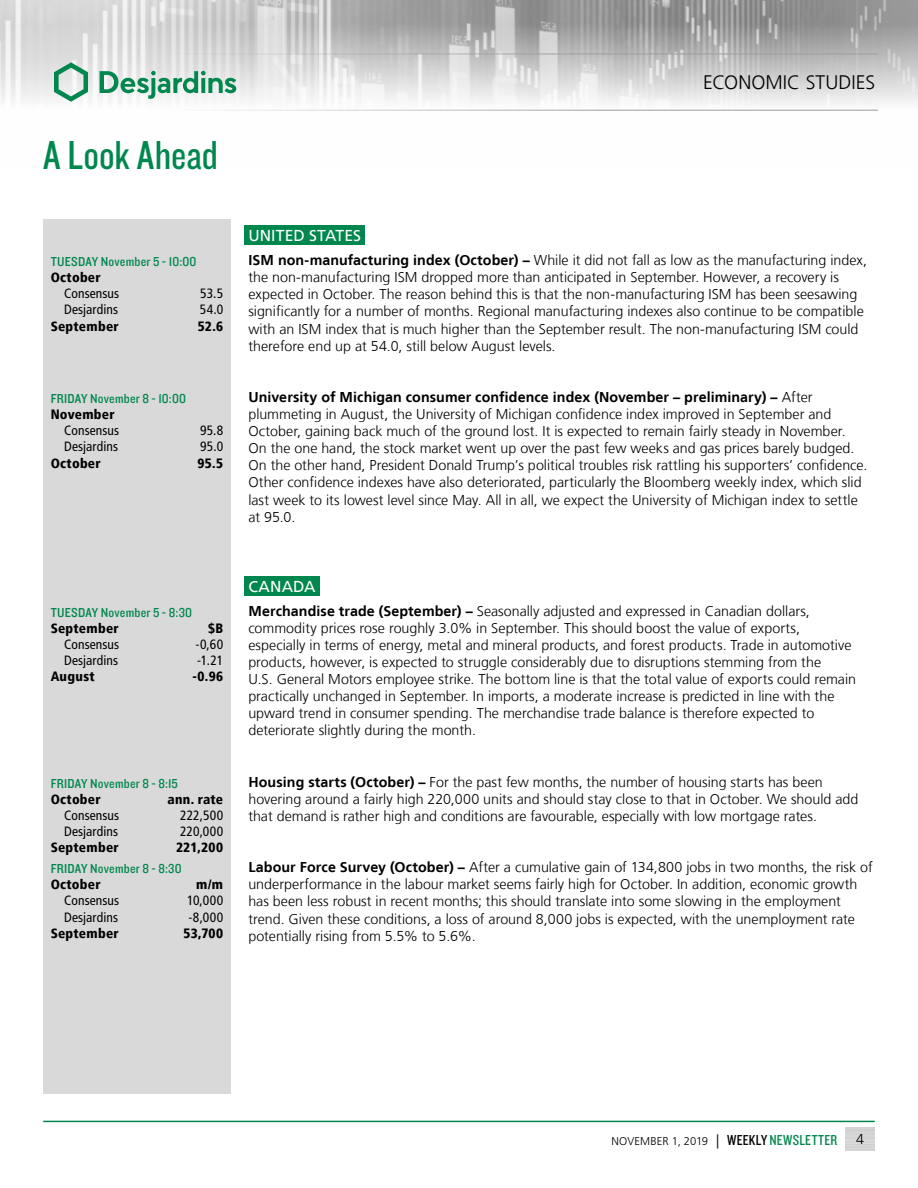
<style>
.page{position:relative;width:918px;height:1188px;background:#fff}
.page>*{position:absolute;margin:0;border:0;box-sizing:border-box;transform-origin:0 0}
.t1{font:42px "Knockout 29 Junior Ltweight";color:#00874e}
.t2{font:300 19.5px "Frutiger LT";letter-spacing:.005em;color:#000}
.t3{font:15.75px "Frutiger LT";letter-spacing:.005em;color:#fff}
.t4{font:300 14.25px/17.1px "Frutiger LT";color:#000}
.t5{font:condensed 13.5px "Frutiger LT";letter-spacing:.01em;color:#000}
.t6{font:900 condensed 13.5px "Frutiger LT";letter-spacing:.02em;color:#000}
.t7{font:13.5px "Knockout 30 Junior Welterwt";letter-spacing:.015em;color:#00874e}
.t8{font:300 11.25px "Frutiger LT";color:#000}
.s1{font-weight:700}
.s2{font-size:14.25px}
.s3{font-family:"Knockout 29 Junior Ltweight";font-weight:400;font-size:15px}
.s4{font-family:"Knockout 29 Junior Ltweight";font-weight:400;font-size:15px;color:#00874e}
</style>
<div class="page">
<img style="left:0;top:0;width:918px;height:110px">
<hr style="left:0;top:54px;width:878px;height:1px;background:#9d9d9c">
<hr style="left:0;top:110px;width:878px;height:1px;background:#9d9d9c">
<svg style="left:54px;top:62px;width:34px;height:40px"></svg>
<svg style="left:100px;top:71px;width:136px;height:28px"></svg>
<hr style="left:43px;top:1121px;width:832px;height:1px;background:#00874e">
<div style="left:43px;top:219px;width:188px;height:875px;background:#d9d9d9"></div>
<div style="left:244px;top:225px;width:121px;height:20px;background:#00874e"></div>
<div style="left:244px;top:576px;width:76px;height:20px;background:#00874e"></div>
<h1 class="t1" style="left:43px;top:128px;width:176px">A Look Ahead</h1>
<p class="t7" style="left:51px;top:252px;width:147px">TUESDAY November 5 - 10:00</p>
<p class="t6" style="left:51px;top:269px;width:52px">October</p>
<p class="t5" style="left:64px;top:286px;width:57px">Consensus</p>
<p class="t5" style="left:200px;top:286px;width:24px">53.5</p>
<p class="t5" style="left:64px;top:302px;width:55px">Desjardins</p>
<p class="t5" style="left:200px;top:302px;width:25px">54.0</p>
<p class="t6" style="left:51px;top:318px;width:70px">September</p>
<p class="t6" style="left:198px;top:318px;width:27px">52.6</p>
<p class="t7" style="left:51px;top:389px;width:137px">FRIDAY November 8 - 10:00</p>
<p class="t6" style="left:51px;top:406px;width:65px">November</p>
<p class="t5" style="left:64px;top:423px;width:57px">Consensus</p>
<p class="t5" style="left:200px;top:423px;width:25px">95.8</p>
<p class="t5" style="left:64px;top:439px;width:55px">Desjardins</p>
<p class="t5" style="left:200px;top:439px;width:24px">95.0</p>
<p class="t6" style="left:51px;top:455px;width:52px">October</p>
<p class="t6" style="left:198px;top:455px;width:27px">95.5</p>
<p class="t7" style="left:51px;top:603px;width:143px">TUESDAY November 5 - 8:30</p>
<p class="t6" style="left:51px;top:620px;width:70px">September</p>
<p class="t6" style="left:208px;top:620px;width:17px">$B</p>
<p class="t5" style="left:64px;top:636px;width:57px">Consensus</p>
<p class="t5" style="left:195px;top:636px;width:29px">-0,60</p>
<p class="t5" style="left:64px;top:653px;width:55px">Desjardins</p>
<p class="t5" style="left:197px;top:653px;width:27px">-1.21</p>
<p class="t6" style="left:51px;top:669px;width:45px">August</p>
<p class="t6" style="left:192px;top:669px;width:32px">-0.96</p>
<p class="t7" style="left:51px;top:774px;width:129px">FRIDAY November 8 - 8:15</p>
<p class="t6" style="left:51px;top:791px;width:52px">October</p>
<p class="t6" style="left:168px;top:791px;width:57px">ann. rate</p>
<p class="t5" style="left:64px;top:807px;width:57px">Consensus</p>
<p class="t5" style="left:180px;top:807px;width:45px">222,500</p>
<p class="t5" style="left:64px;top:824px;width:55px">Desjardins</p>
<p class="t5" style="left:180px;top:824px;width:45px">220,000</p>
<p class="t6" style="left:51px;top:840px;width:70px">September</p>
<p class="t6" style="left:176px;top:840px;width:49px">221,200</p>
<p class="t7" style="left:51px;top:860px;width:132px">FRIDAY November 8 - 8:30</p>
<p class="t6" style="left:51px;top:876px;width:52px">October</p>
<p class="t6" style="left:196px;top:876px;width:28px">m/m</p>
<p class="t5" style="left:64px;top:893px;width:57px">Consensus</p>
<p class="t5" style="left:187px;top:893px;width:38px">10,000</p>
<p class="t5" style="left:64px;top:909px;width:55px">Desjardins</p>
<p class="t5" style="left:189px;top:909px;width:36px">-8,000</p>
<p class="t6" style="left:51px;top:925px;width:70px">September</p>
<p class="t6" style="left:184px;top:925px;width:41px">53,700</p>
<h2 class="t2" style="left:703px;top:72px;width:174px">ECONOMIC STUDIES</h2>
<p class="t3" style="left:248px;top:227px;width:114px">UNITED STATES</p>
<p class="t4" style="left:248px;top:252px;width:620px"><span class="s1">ISM non-manufacturing index (October) –</span> While it did not fall as low as the manufacturing index, the non-manufacturing ISM dropped more than anticipated in September. However, a recovery is expected in October. The reason behind this is that the non-manufacturing ISM has been seesawing significantly for a number of months. Regional manufacturing indexes also continue to be compatible with an ISM index that is much higher than the September result. The non-manufacturing ISM could therefore end up at 54.0, still below August levels.</p>
<p class="t4" style="left:248px;top:389px;width:620px"><span class="s1">University of Michigan consumer confidence index (November – preliminary) –</span> After plummeting in August, the University of Michigan confidence index improved in September and October, gaining back much of the ground lost. It is expected to remain fairly steady in November.<br>On the one hand, the stock market went up over the past few weeks and gas prices barely budged.<br>On the other hand, President Donald Trump’s political troubles risk rattling his supporters’ confidence.<br>Other confidence indexes have also deteriorated, particularly the Bloomberg weekly index, which slid last week to its lowest level since May. All in all, we expect the University of Michigan index to settle at 95.0.</p>
<p class="t3" style="left:248px;top:577px;width:69px">CANADA</p>
<p class="t4" style="left:248px;top:602px;width:609px"><span class="s1">Merchandise trade (September) –</span> Seasonally adjusted and expressed in Canadian dollars, commodity prices rose roughly 3.0% in September. This should boost the value of exports, especially in terms of energy, metal and mineral products, and forest products. Trade in automotive products, however, is expected to struggle considerably due to disruptions stemming from the<br>U.S. General Motors employee strike. The bottom line is that the total value of exports could remain practically unchanged in September. In imports, a moderate increase is predicted in line with the upward trend in consumer spending. The merchandise trade balance is therefore expected to deteriorate slightly during the month.</p>
<p class="t4" style="left:248px;top:773px;width:612px"><span class="s1">Housing starts (October) –</span> For the past few months, the number of housing starts has been hovering around a fairly high 220,000 units and should stay close to that in October. We should add that demand is rather high and conditions are favourable, especially with low mortgage rates.</p>
<p class="t4" style="left:248px;top:859px;width:626px"><span class="s1">Labour Force Survey (October) –</span> After a cumulative gain of 134,800 jobs in two months, the risk of underperformance in the labour market seems fairly high for October. In addition, economic growth has been less robust in recent months; this should translate into some slowing in the employment trend. Given these conditions, a loss of around 8,000 jobs is expected, with the unemployment rate potentially rising from 5.5% to 5.6%.</p>
<p class="t8" style="left:611px;top:1135px;width:227px">NOVEMBER 1, 2019 <span class="s2">|</span> <span class="s3">WEEKLY</span> <span class="s4">NEWSLETTER</span></p>
<p class="t4" style="left:856px;top:1131px;width:9px">4</p>
</div>
